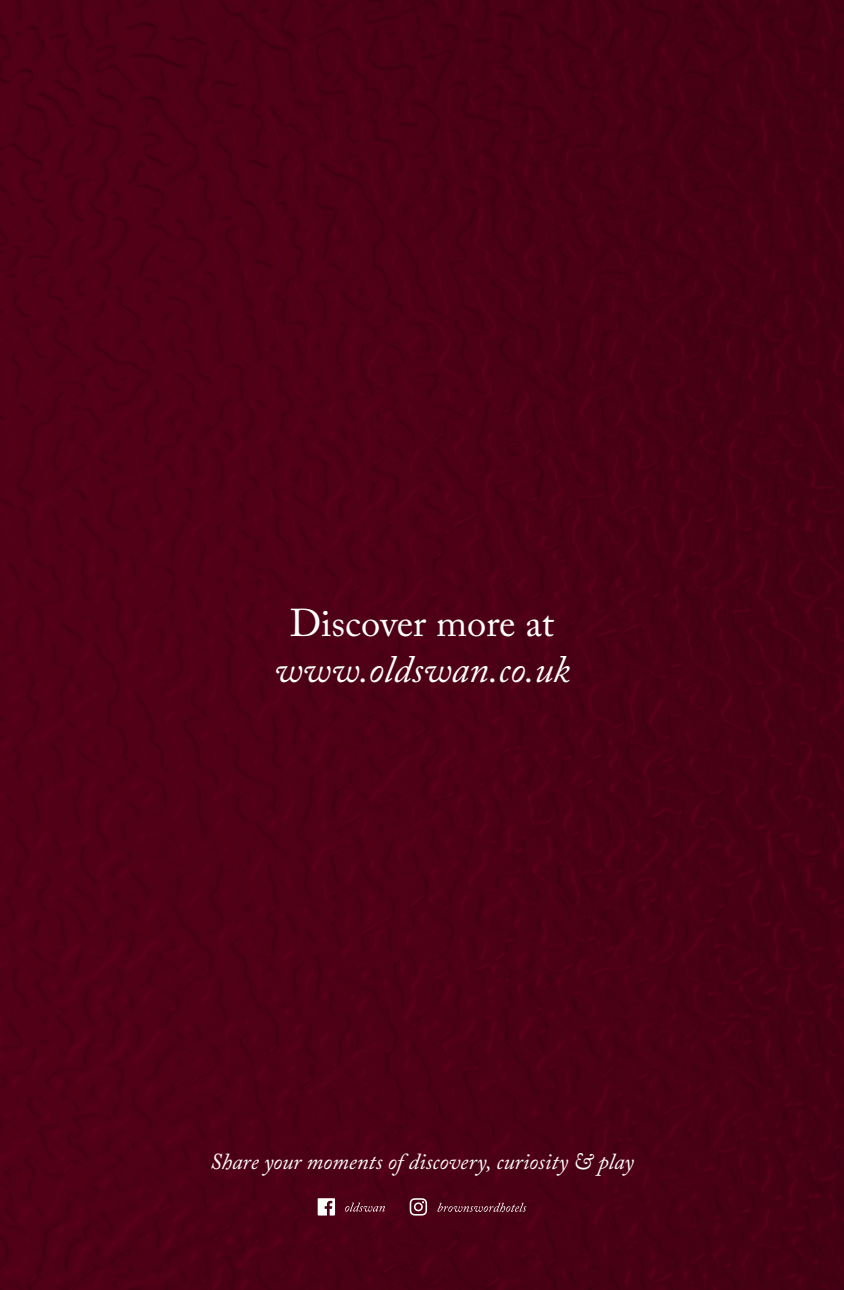
<style>
.page{position:relative;width:844px;height:1290px;background:#fff}
.page>*{position:absolute;margin:0;border:0;box-sizing:border-box;transform-origin:0 0}
.t1{font:italic 38.5px "Adobe Caslon Pro";color:#fff}
.t2{font:38.5px "Adobe Caslon Pro";color:#fff}
.t3{font:italic 22.75px "Adobe Caslon Pro";color:#fff}
</style>
<div class="page">
<img style="left:0;top:0;width:843px;height:1290px">
<svg style="left:443px;top:1203px;width:83px;height:9px"></svg>
<svg style="left:395px;top:1185px;width:48px;height:34px;background:#5a1529"></svg>
<svg style="left:350px;top:1202px;width:35px;height:9px"></svg>
<svg style="left:302px;top:1186px;width:48px;height:31px"></svg>
<h1 class="t2" style="left:290px;top:600px;width:266px">Discover more at</h1>
<h1 class="t1" style="left:274px;top:646px;width:297px">www.oldswan.co.uk</h1>
<p class="t3" style="left:210px;top:1148px;width:425px">Share your moments of discovery, curiosity &amp; play</p>
</div>
